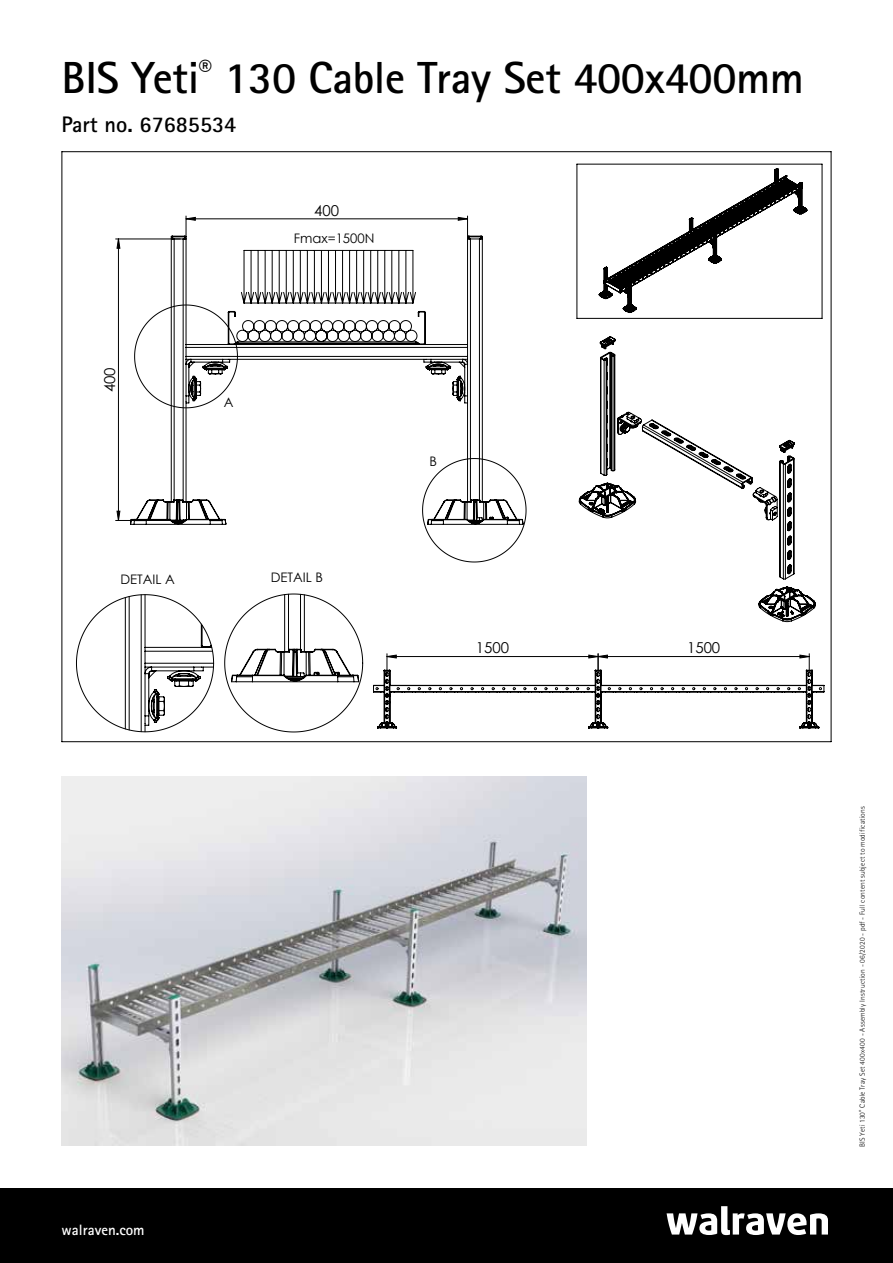
<style>
.page{position:relative;width:893px;height:1263px;background:#fff}
.page>*{position:absolute;margin:0;border:0;box-sizing:border-box;transform-origin:0 0}
.t1{font:700 45px "Rotis Sans Serif Std";letter-spacing:-.01em;color:#000}
.t2{font:700 22.5px "Rotis Sans Serif Std";color:#000}
.t3{font:15px "Century Gothic";color:#000}
.t4{font:700 15px "Rotis Sans Serif Std";color:#fff}
.t5{font:13.2px "Century Gothic";color:#000}
.t6{font:300 7.5px "Rotis Sans Serif Std";letter-spacing:.02em;color:#000}
</style>
<div class="page">
<div style="left:0;top:1188px;width:893px;height:75px;background:#000"></div>
<svg style="left:667px;top:1206px;width:161px;height:29px"></svg>
<svg style="left:427px;top:494px;width:100px;height:68px"></svg>
<hr style="left:62px;top:151px;width:769px;height:1px;background:#000">
<hr style="left:62px;top:152px;width:1px;height:590px;background:#000">
<hr style="left:62px;top:741px;width:769px;height:1px;background:#000">
<hr style="left:831px;top:152px;width:1px;height:590px;background:#000">
<hr style="left:577px;top:164px;width:245px;height:1px;background:#000">
<hr style="left:577px;top:164px;width:1px;height:154px;background:#000">
<hr style="left:577px;top:318px;width:245px;height:1px;background:#000">
<hr style="left:822px;top:164px;width:1px;height:154px;background:#000">
<hr style="left:116px;top:239px;width:64px;height:1px;background:#000">
<hr style="left:116px;top:520px;width:64px;height:1px;background:#000">
<svg style="left:185px;top:216px;width:283px;height:19px"></svg>
<svg style="left:116px;top:238px;width:4px;height:282px"></svg>
<svg style="left:598px;top:168px;width:209px;height:145px"></svg>
<svg style="left:373px;top:654px;width:452px;height:75px"></svg>
<svg style="left:130px;top:235px;width:394px;height:298px"></svg>
<svg style="left:578px;top:336px;width:238px;height:286px"></svg>
<svg style="left:76px;top:594px;width:138px;height:138px"></svg>
<svg style="left:224px;top:593px;width:139px;height:139px"></svg>
<img style="left:62px;top:776px;width:524px;height:370px">
<h1 class="t1" style="left:62px;top:49px;width:744px">BIS Yeti<sup>®</sup> 130 Cable Tray Set 400x400mm</h1>
<h2 class="t2" style="left:62px;top:110px;width:176px">Part no. 67685534</h2>
<h3 class="t3" style="left:314px;top:200px;width:26px">400</h3>
<h3 class="t3" style="left:99px;top:392px;width:26px;rotate:-90deg">400</h3>
<h3 class="t5" style="left:224px;top:393px;width:11px">A</h3>
<h3 class="t5" style="left:294px;top:229px;width:82px">Fmax=1500N</h3>
<h3 class="t5" style="left:120px;top:570px;width:56px">DETAIL A</h3>
<h3 class="t5" style="left:271px;top:567px;width:54px">DETAIL B</h3>
<h3 class="t5" style="left:429px;top:452px;width:9px">B</h3>
<h3 class="t3" style="left:476px;top:637px;width:35px">1500</h3>
<h3 class="t3" style="left:687px;top:637px;width:35px">1500</h3>
<h3 class="t4" style="left:62px;top:1220px;width:85px">walraven.com</h3>
<p class="t6" style="left:858px;top:1147px;width:342px;rotate:-90deg">BIS Yeti 130<sup>®</sup> Cable Tray Set 400x400 - Assembly Instruction - 06/2020 - pdf - Full content subject to modifications</p>
</div>
